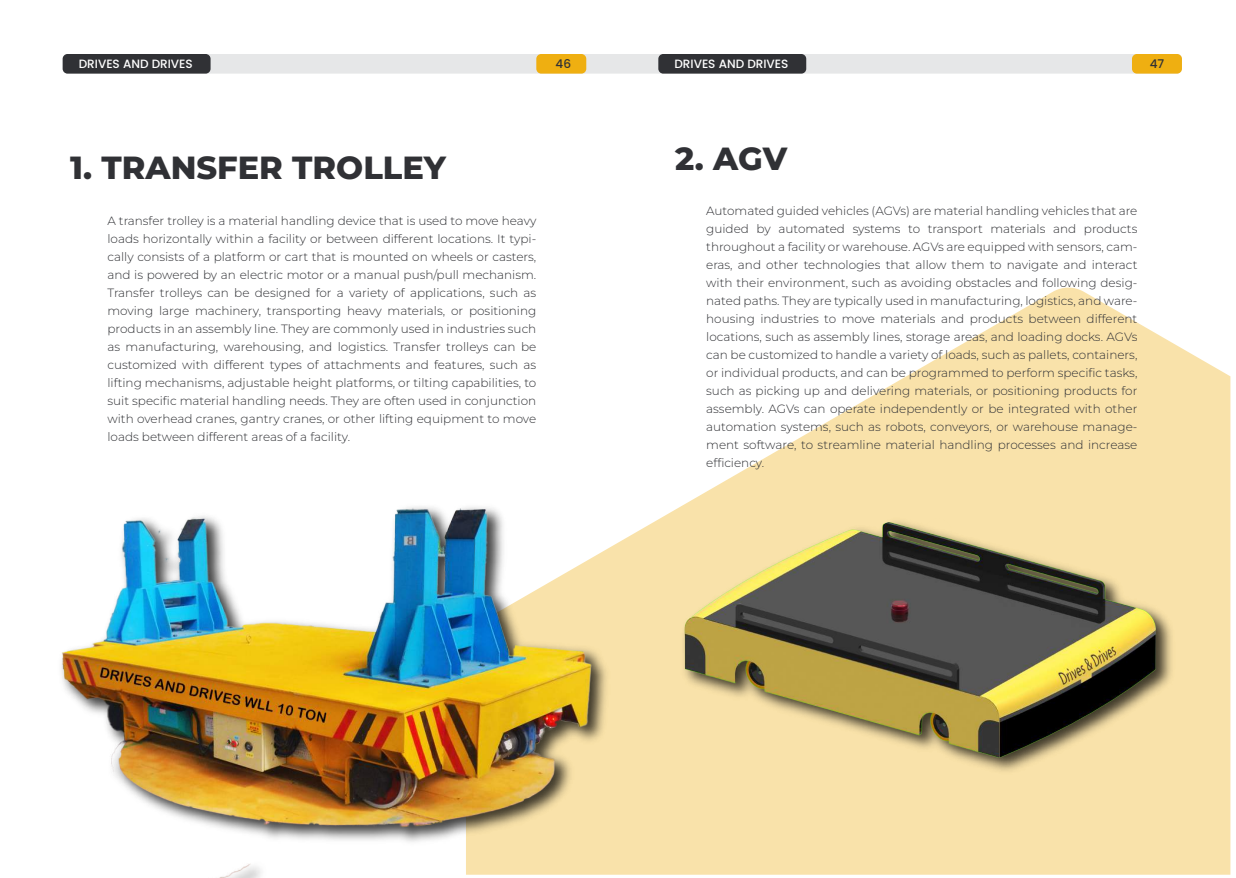
<style>
.page{position:relative;width:1236px;height:878px;background:#fff}
.page>*{position:absolute;margin:0;border:0;box-sizing:border-box;transform-origin:0 0}
.t1{font:800 32px "Montserrat";color:#303135}
.t2{font:300 12px/18px "Montserrat";color:#303135;text-align:justify}
.t3{font:500 12px "Poppins";color:#fff}
.t4{font:500 12px "Poppins";color:#303135}
</style>
<div class="page">
<div style="left:63px;top:54px;width:1118px;height:20px;background:#e6e7e8;border-radius:5px"></div>
<div style="left:63px;top:54px;width:147px;height:20px;background:#303135;border-radius:5px"></div>
<div style="left:536px;top:54px;width:50px;height:20px;background:#efaf11;border-radius:5px"></div>
<div style="left:658px;top:54px;width:148px;height:20px;background:#303135;border-radius:5px"></div>
<div style="left:1131px;top:54px;width:50px;height:20px;background:#efaf11;border-radius:5px"></div>
<svg style="left:614px;top:288px;width:616px;height:587px;fill:#f9e2aa"></svg>
<img style="left:61px;top:506px;width:542px;height:372px">
<img style="left:676px;top:514px;width:501px;height:265px">
<img style="left:678px;top:439px;width:482px;height:362px">
<p class="t3" style="left:79px;top:56px;width:116px">DRIVES AND DRIVES</p>
<p class="t4" style="left:555px;top:56px;width:17px">46</p>
<p class="t3" style="left:674px;top:56px;width:116px">DRIVES AND DRIVES</p>
<p class="t4" style="left:1149px;top:56px;width:16px">47</p>
<h1 class="t1" style="left:70px;top:147px;width:377px">1. TRANSFER TROLLEY</h1>
<h1 class="t1" style="left:675px;top:138px;width:113px">2. AGV</h1>
<p class="t2" style="left:107px;top:211px;width:430px">A transfer trolley is a material handling device that is used to move heavy loads horizontally within a facility or between different locations. It typi&shy;cally consists of a platform or cart that is mounted on wheels or casters, and is powered by an electric motor or a manual push/pull mechanism.<br>Transfer trolleys can be designed for a variety of applications, such as moving large machinery, transporting heavy materials, or positioning products in an assembly line. They are commonly used in industries such as manufacturing, warehousing, and logistics. Transfer trolleys can be customized with different types of attachments and features, such as lifting mechanisms, adjustable height platforms, or tilting capabilities, to suit specific material handling needs. They are often used in conjunction with overhead cranes, gantry cranes, or other lifting equipment to move loads between different areas of a facility.</p>
<p class="t2" style="left:706px;top:202px;width:432px">Automated guided vehicles (AGVs) are material handling vehicles that are guided by automated systems to transport materials and products throughout a facility or warehouse. AGVs are equipped with sensors, cam&shy;eras, and other technologies that allow them to navigate and interact with their environment, such as avoiding obstacles and following desig&shy;nated paths. They are typically used in manufacturing, logistics, and ware&shy;housing industries to move materials and products between different locations, such as assembly lines, storage areas, and loading docks. AGVs can be customized to handle a variety of loads, such as pallets, containers, or individual products, and can be programmed to perform specific tasks, such as picking up and delivering materials, or positioning products for assembly. AGVs can operate independently or be integrated with other automation systems, such as robots, conveyors, or warehouse manage&shy;ment software, to streamline material handling processes and increase efficiency.</p>
</div>
